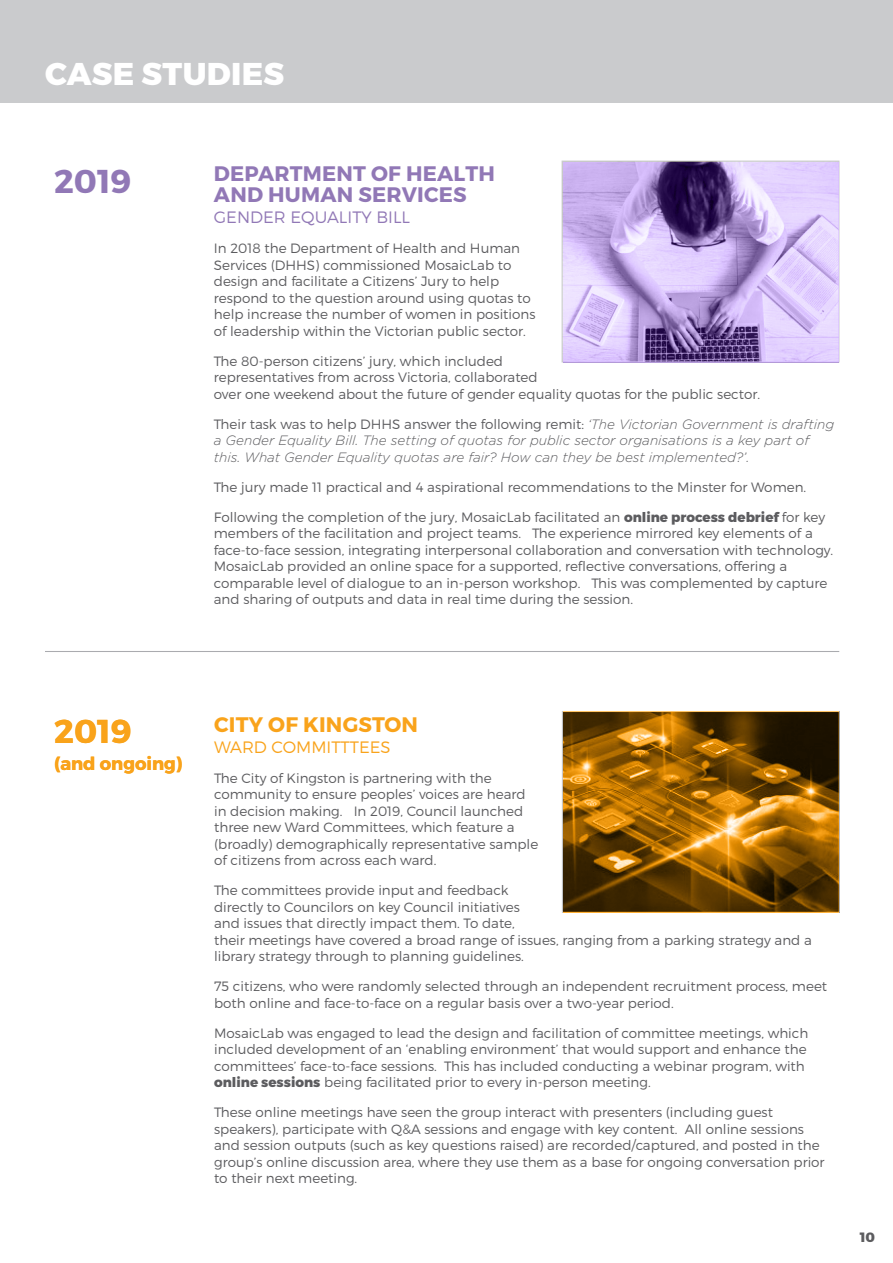
<style>
.page{position:relative;width:893px;height:1263px;background:#fff}
.page>*{position:absolute;margin:0;border:0;box-sizing:border-box;transform-origin:0 0}
.t1{font:700 33px "Montserrat";color:#9178b6}
.t2{font:700 33px "Montserrat";color:#f9a31b}
.t3{font:800 31.5px "Montserrat";letter-spacing:.01em;color:#fff}
.t4{font:700 21px/21px "Montserrat";letter-spacing:.01em;color:#9178b6}
.t5{font:700 21px "Montserrat";letter-spacing:.01em;color:#f9a31b}
.t6{font:700 18px "Montserrat";color:#f9a31b}
.t7{font:300 16.5px "Montserrat";color:#9178b6}
.t8{font:300 16.5px "Montserrat";color:#f9a31b}
.t9{font:300 13.5px/16.5px "Montserrat";color:#5c5c5f}
.t10{font:italic 300 13.5px/16.5px "Gotham";color:#5c5c5f}
.t11{font:800 13.5px "Montserrat";color:#5c5c5f}
.s1{font-family:"Gotham";font-style:italic}
.s2{font-weight:800}
</style>
<div class="page">
<div style="left:0;top:0;width:893px;height:102px;background:#cacbcd"></div>
<hr style="left:45px;top:651px;width:794px;height:1px;background:#aaabaf">
<svg style="left:563px;top:162px;width:276px;height:200px;background:#b9a4d9"></svg>
<svg style="left:563px;top:711px;width:276px;height:202px;background:#855508"></svg>
<h2 class="t3" style="left:45px;top:54px;width:240px">CASE STUDIES</h2>
<h1 class="t1" style="left:54px;top:161px;width:79px">2019</h1>
<h3 class="t4" style="left:214px;top:164px;width:283px">DEPARTMENT OF HEALTH<br>AND HUMAN SERVICES</h3>
<p class="t7" style="left:214px;top:207px;width:198px">GENDER EQUALITY BILL</p>
<p class="t9" style="left:214px;top:240px;width:323px">In 2018 the Department of Health and Human Services (DHHS) commissioned MosaicLab to design and facilitate a Citizens’ Jury to help respond to the question around using quotas to help increase the number of women in positions of leadership within the Victorian public sector.</p>
<p class="t9" style="left:214px;top:353px;width:548px">The 80-person citizens’ jury, which included<br>representatives from across Victoria, collaborated<br>over one weekend about the future of gender equality quotas for the public sector.</p>
<p class="t9" style="left:214px;top:416px;width:622px">Their task was to help DHHS answer the following remit: <span class="s1">‘The Victorian Government is drafting</span></p>
<p class="t10" style="left:214px;top:432px;width:597px">a Gender Equality Bill. The setting of quotas for public sector organisations is a key part of this. What Gender Equality quotas are fair? How can they be best implemented?’.</p>
<p class="t9" style="left:214px;top:479px;width:594px">The jury made 11 practical and 4 aspirational recommendations to the Minster for Women.</p>
<p class="t9" style="left:214px;top:509px;width:621px">Following the completion of the jury, MosaicLab facilitated an <span class="s2">online process debrief</span> for key members of the facilitation and project teams. The experience mirrored key elements of a face-to-face session, integrating interpersonal collaboration and conversation with technology.<br>MosaicLab provided an online space for a supported, reflective conversations, offering a comparable level of dialogue to an in-person workshop. This was complemented by capture and sharing of outputs and data in real time during the session.</p>
<h1 class="t2" style="left:54px;top:711px;width:79px">2019</h1>
<h3 class="t6" style="left:54px;top:753px;width:129px">(and ongoing)</h3>
<h3 class="t5" style="left:214px;top:711px;width:205px">CITY OF KINGSTON</h3>
<p class="t8" style="left:214px;top:737px;width:178px">WARD COMMITTTEES</p>
<p class="t9" style="left:214px;top:769px;width:326px">The City of Kingston is partnering with the community to ensure peoples’ voices are heard in decision making. In 2019, Council launched three new Ward Committees, which feature a (broadly) demographically representative sample of citizens from across each ward.</p>
<p class="t9" style="left:214px;top:882px;width:599px">The committees provide input and feedback<br>directly to Councilors on key Council initiatives<br>and issues that directly impact them. To date,<br>their meetings have covered a broad range of issues, ranging from a parking strategy and a library strategy through to planning guidelines.</p>
<p class="t9" style="left:214px;top:978px;width:615px">75 citizens, who were randomly selected through an independent recruitment process, meet both online and face-to-face on a regular basis over a two-year period.</p>
<p class="t9" style="left:214px;top:1024px;width:596px">MosaicLab was engaged to lead the design and facilitation of committee meetings, which included development of an ‘enabling environment’ that would support and enhance the committees’ face-to-face sessions. This has included conducting a webinar program, with <span class="s2">online sessions</span> being facilitated prior to every in-person meeting.</p>
<p class="t9" style="left:214px;top:1104px;width:612px">These online meetings have seen the group interact with presenters (including guest speakers), participate with Q&amp;A sessions and engage with key content. All online sessions and session outputs (such as key questions raised) are recorded/captured, and posted in the group’s online discussion area, where they use them as a base for ongoing conversation prior to their next meeting.</p>
<p class="t11" style="left:860px;top:1228px;width:17px">10</p>
</div>
